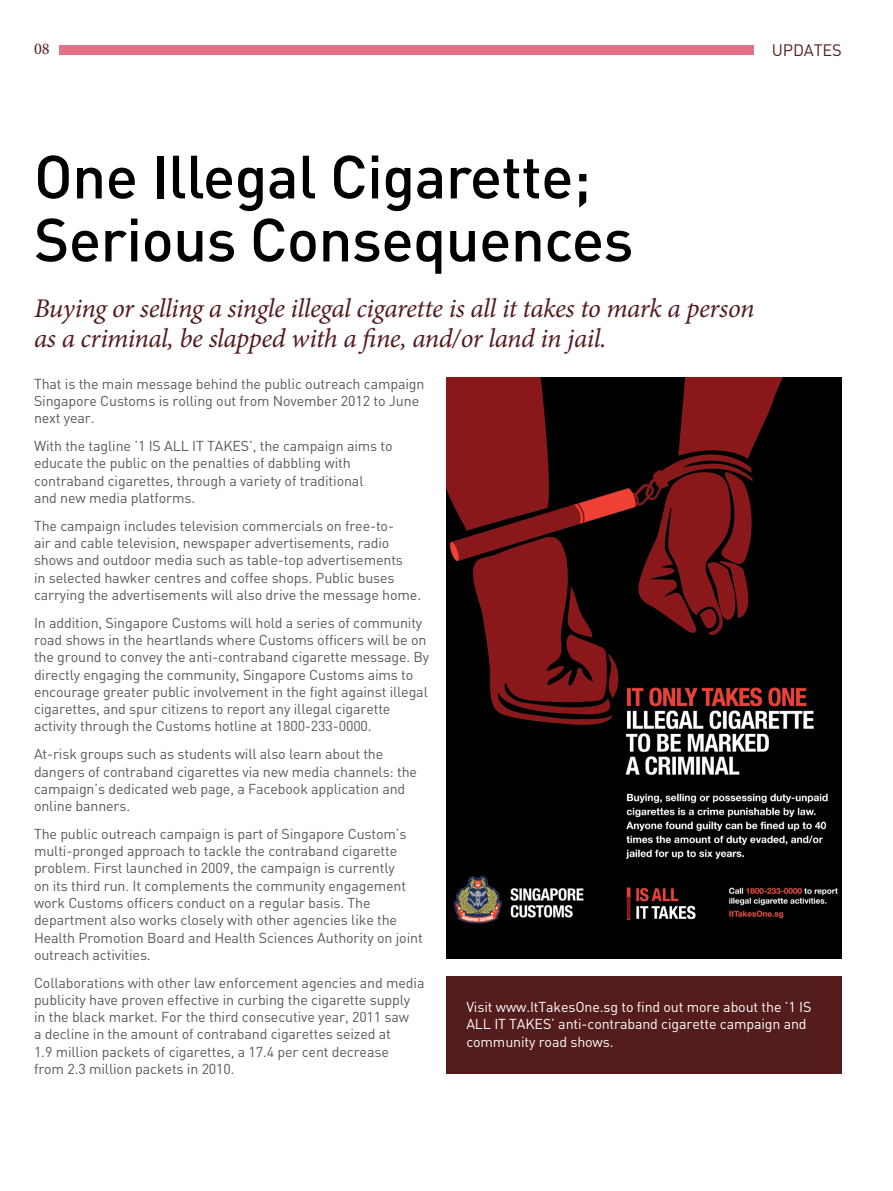
<style>
.page{position:relative;width:893px;height:1191px;background:#fff}
.page>*{position:absolute;margin:0;border:0;box-sizing:border-box;transform-origin:0 0}
.t1{font:500 60px/63px "DIN";letter-spacing:-.01em;color:#000}
.t2{font:italic 27px/30px "Minion Pro";letter-spacing:-.02em;color:#551c1e}
.t3{font:16.35px "DIN";letter-spacing:-.01em;color:#551c1e}
.t4{font:16.35px "Minion Pro";color:#551c1e}
.t5{font:14.25px/17.2px "DIN";letter-spacing:-.01em;color:#58595b}
.t6{font:14.25px/17.2px "DIN";letter-spacing:-.01em;color:#fff}
</style>
<div class="page">
<div style="left:60px;top:45px;width:694px;height:9px;background:#e67086"></div>
<div style="left:446px;top:975px;width:396px;height:98px;background:#551c1e"></div>
<img style="left:446px;top:377px;width:396px;height:581px">
<p class="t4" style="left:34px;top:38px;width:17px">08</p>
<p class="t3" style="left:772px;top:40px;width:72px">UPDATES</p>
<h1 class="t1" style="left:34px;top:143px;width:601px">One Illegal Cigarette;<br>Serious Consequences</h1>
<h2 class="t2" style="left:34px;top:294px;width:722px">Buying or selling a single illegal cigarette is all it takes to mark a person as a criminal, be slapped with a fine, and/or land in jail.</h2>
<p class="t5" style="left:34px;top:375px;width:392px">That is the main message behind the public outreach campaign<br>Singapore Customs is rolling out from November 2012 to June next year.</p>
<p class="t5" style="left:34px;top:437px;width:360px">With the tagline ’1 IS ALL IT TAKES’, the campaign aims to educate the public on the penalties of dabbling with contraband cigarettes, through a variety of traditional<br>and new media platforms.</p>
<p class="t5" style="left:34px;top:517px;width:389px">The campaign includes television commercials on free-to-<br>air and cable television, newspaper advertisements, radio shows and outdoor media such as table-top advertisements<br>in selected hawker centres and coffee shops. Public buses carrying the advertisements will also drive the message home.</p>
<p class="t5" style="left:34px;top:614px;width:397px">In addition, Singapore Customs will hold a series of community road shows in the heartlands where Customs officers will be on the ground to convey the anti-contraband cigarette message. By directly engaging the community, Singapore Customs aims to encourage greater public involvement in the fight against illegal cigarettes, and spur citizens to report any illegal cigarette activity through the Customs hotline at 1800-233-0000.</p>
<p class="t5" style="left:34px;top:745px;width:385px">At-risk groups such as students will also learn about the dangers of contraband cigarettes via new media channels: the campaign’s dedicated web page, a Facebook application and online banners.</p>
<p class="t5" style="left:34px;top:825px;width:390px">The public outreach campaign is part of Singapore Custom’s multi-pronged approach to tackle the contraband cigarette problem. First launched in 2009, the campaign is currently<br>on its third run. It complements the community engagement work Customs officers conduct on a regular basis. The department also works closely with other agencies like the Health Promotion Board and Health Sciences Authority on joint outreach activities.</p>
<p class="t5" style="left:34px;top:973px;width:392px">Collaborations with other law enforcement agencies and media publicity have proven effective in curbing the cigarette supply in the black market. For the third consecutive year, 2011 saw<br>a decline in the amount of contraband cigarettes seized at<br>1.9 million packets of cigarettes, a 17.4 per cent decrease<br>from 2.3 million packets in 2010.</p>
<p class="t6" style="left:466px;top:998px;width:347px">Visit www.ItTakesOne.sg to find out more about the ’1 IS<br>ALL IT TAKES’ anti-contraband cigarette campaign and community road shows.</p>
</div>
